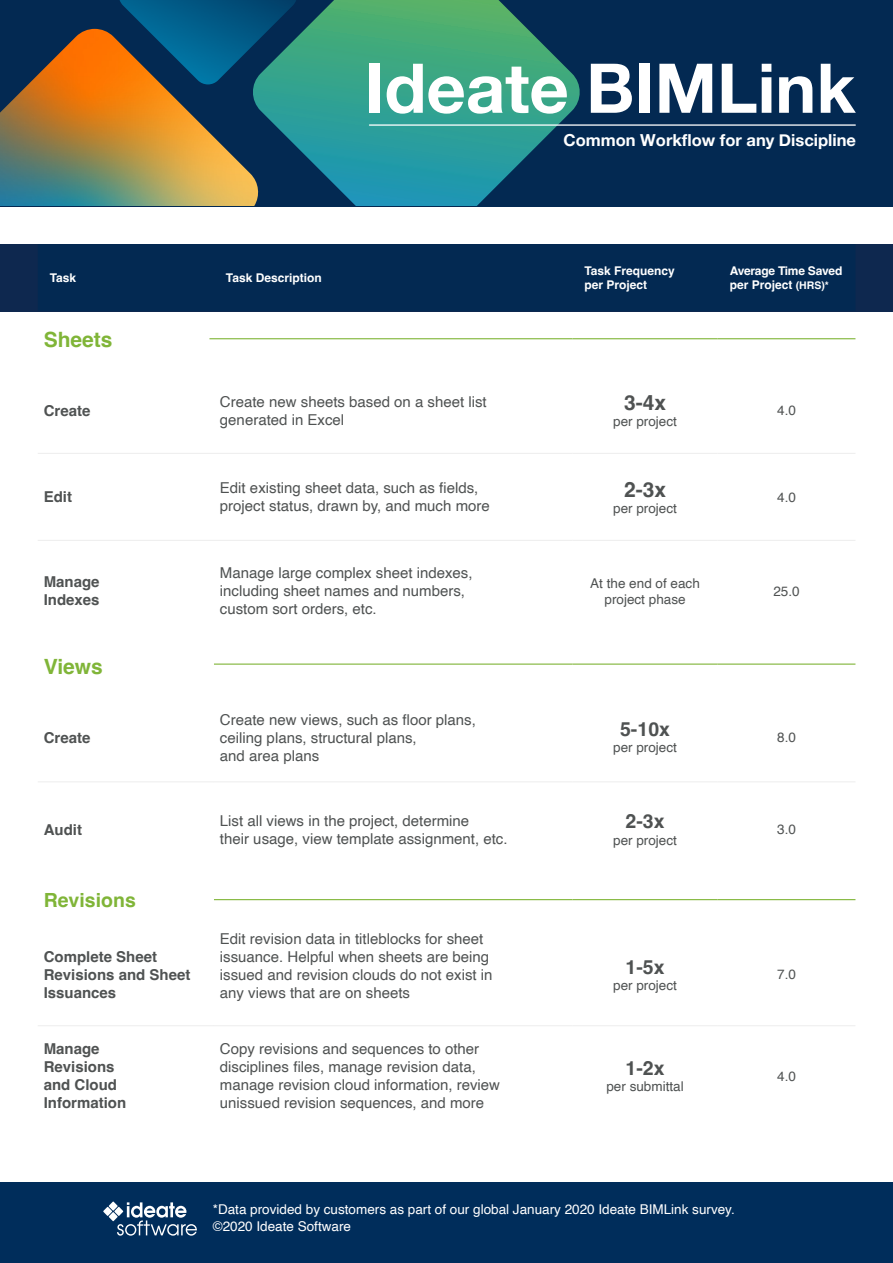
<style>
.page{position:relative;width:893px;height:1263px;background:#fff}
.page>*{position:absolute;margin:0;border:0;box-sizing:border-box;transform-origin:0 0}
.t1{font:700 21px "Helvetica";color:#80b538}
.t2{font:700 21px "Helvetica";color:#4f5252}
.t3{font:700 19.5px "Helvetica";color:#4f5252}
.t4{font:700 19.5px "Helvetica";color:#80b538}
.t5{font:700 16.5px "Helvetica Neue";color:#fff}
.t6{font:15px/18px "Helvetica";color:#4f5252}
.t7{font:700 15px/18px "Helvetica";color:#4f5252}
.t8{font:13.5px/16.2px "Helvetica";color:#4f5252;text-align:center}
.t9{font:13.5px "Helvetica";color:#fff}
.t10{font:700 12px/14.4px "Helvetica";color:#fff}
.t11{font:700 12px/14.4px "Helvetica";letter-spacing:-.02em;color:#fff}
.s1{font-size:10.5px}
</style>
<div class="page">
<div style="left:0;top:244px;width:893px;height:67px;background:#0e284f"></div>
<div style="left:0;top:1182px;width:893px;height:81px;background:#002d5b"></div>
<svg style="left:103px;top:1207px;width:9px;height:9px"></svg>
<svg style="left:109px;top:1201px;width:88px;height:35px"></svg>
<div style="left:38px;top:244px;width:817px;height:67px;background:#032952"></div>
<hr style="left:38px;top:453px;width:176px;height:1px;background:#ededed">
<hr style="left:214px;top:453px;width:358px;height:1px;background:#ededed">
<hr style="left:572px;top:453px;width:146px;height:1px;background:#ededed">
<hr style="left:718px;top:453px;width:137px;height:1px;background:#ededed">
<hr style="left:38px;top:540px;width:176px;height:1px;background:#ededed">
<hr style="left:214px;top:540px;width:358px;height:1px;background:#ededed">
<hr style="left:572px;top:540px;width:146px;height:1px;background:#ededed">
<hr style="left:718px;top:540px;width:137px;height:1px;background:#ededed">
<hr style="left:214px;top:663px;width:358px;height:2px;background:#80b538">
<hr style="left:572px;top:663px;width:146px;height:2px;background:#80b538">
<hr style="left:718px;top:663px;width:137px;height:2px;background:#80b538">
<hr style="left:214px;top:899px;width:358px;height:1px;background:#80b538">
<hr style="left:572px;top:899px;width:146px;height:1px;background:#80b538">
<hr style="left:718px;top:899px;width:137px;height:1px;background:#80b538">
<hr style="left:38px;top:781px;width:176px;height:1px;background:#ededed">
<hr style="left:214px;top:781px;width:358px;height:1px;background:#ededed">
<hr style="left:572px;top:781px;width:146px;height:1px;background:#ededed">
<hr style="left:718px;top:781px;width:137px;height:1px;background:#ededed">
<hr style="left:38px;top:1025px;width:176px;height:1px;background:#ededed">
<hr style="left:214px;top:1025px;width:358px;height:1px;background:#ededed">
<hr style="left:572px;top:1025px;width:146px;height:1px;background:#ededed">
<hr style="left:718px;top:1025px;width:137px;height:1px;background:#ededed">
<hr style="left:209px;top:338px;width:363px;height:1px;background:#80b538">
<hr style="left:572px;top:338px;width:146px;height:1px;background:#80b538">
<hr style="left:718px;top:338px;width:137px;height:1px;background:#80b538">
<div style="left:0;top:0;width:893px;height:206px;background:#032952"></div>
<svg style="left:260px;top:0;width:320px;height:206px"></svg>
<img style="left:0;top:29px;width:260px;height:177px">
<img style="left:120px;top:0;width:176px;height:84px">
<div style="left:369px;top:64px;width:11px;height:49px;background:#fff"></div>
<svg style="left:387px;top:64px;width:180px;height:50px;background:#92cdbb"></svg>
<svg style="left:591px;top:64px;width:41px;height:49px"></svg>
<div style="left:639px;top:64px;width:11px;height:49px;background:#fff"></div>
<svg style="left:659px;top:64px;width:53px;height:49px"></svg>
<svg style="left:722px;top:64px;width:34px;height:49px"></svg>
<svg style="left:762px;top:64px;width:9px;height:49px"></svg>
<svg style="left:779px;top:76px;width:33px;height:37px"></svg>
<svg style="left:821px;top:64px;width:35px;height:49px"></svg>
<hr style="left:369px;top:124px;width:487px;height:2px;background:#fff">
<p class="t5" style="left:563px;top:127px;width:294px">Common Workflow for any Discipline</p>
<p class="t10" style="left:50px;top:272px;width:28px">Task</p>
<p class="t10" style="left:226px;top:272px;width:97px">Task Description</p>
<p class="t10" style="left:584px;top:265px;width:92px">Task Frequency per Project</p>
<p class="t11" style="left:730px;top:265px;width:114px">Average Time Saved per Project <span class="s1">(HRS)*</span></p>
<p class="t1" style="left:44px;top:326px;width:70px">Sheets</p>
<p class="t7" style="left:44px;top:403px;width:48px">Create</p>
<p class="t6" style="left:220px;top:393px;width:268px">Create new sheets based on a sheet list generated in Excel</p>
<p class="t2" style="left:624px;top:389px;width:44px">3-4x</p>
<p class="t8" style="left:613px;top:413px;width:65px">per project</p>
<p class="t7" style="left:44px;top:490px;width:30px">Edit</p>
<p class="t6" style="left:220px;top:480px;width:271px">Edit existing sheet data, such as fields, project status, drawn by, and much more</p>
<p class="t2" style="left:624px;top:476px;width:44px">2-3x</p>
<p class="t8" style="left:613px;top:500px;width:65px">per project</p>
<p class="t8" style="left:777px;top:403px;width:20px">4.0</p>
<p class="t8" style="left:777px;top:489px;width:20px">4.0</p>
<p class="t7" style="left:44px;top:575px;width:57px">Manage<br>Indexes</p>
<p class="t6" style="left:220px;top:564px;width:254px">Manage large complex sheet indexes, including sheet names and numbers, custom sort orders, etc.</p>
<p class="t8" style="left:590px;top:575px;width:111px">At the end of each project phase</p>
<p class="t8" style="left:773px;top:583px;width:28px">25.0</p>
<p class="t1" style="left:44px;top:654px;width:61px">Views</p>
<p class="t7" style="left:44px;top:730px;width:48px">Create</p>
<p class="t6" style="left:220px;top:711px;width:257px">Create new views, such as floor plans, ceiling plans, structural plans,<br>and area plans</p>
<p class="t3" style="left:620px;top:717px;width:51px">5-10x</p>
<p class="t8" style="left:613px;top:740px;width:65px">per project</p>
<p class="t7" style="left:44px;top:822px;width:40px">Audit</p>
<p class="t6" style="left:220px;top:812px;width:289px">List all views in the project, determine<br>their usage, view template assignment, etc.</p>
<p class="t3" style="left:626px;top:809px;width:41px">2-3x</p>
<p class="t8" style="left:613px;top:832px;width:65px">per project</p>
<p class="t4" style="left:44px;top:888px;width:94px">Revisions</p>
<p class="t7" style="left:44px;top:949px;width:148px">Complete Sheet<br>Revisions and Sheet<br>Issuances</p>
<p class="t6" style="left:220px;top:930px;width:274px">Edit revision data in titleblocks for sheet issuance. Helpful when sheets are being issued and revision clouds do not exist in any views that are on sheets</p>
<p class="t7" style="left:44px;top:1042px;width:84px">Manage<br>Revisions and Cloud<br>Information</p>
<p class="t6" style="left:220px;top:1040px;width:282px">Copy revisions and sequences to other disciplines files, manage revision data, manage revision cloud information, review unissued revision sequences, and more</p>
<p class="t3" style="left:626px;top:955px;width:41px">1-5x</p>
<p class="t8" style="left:613px;top:977px;width:65px">per project</p>
<p class="t3" style="left:626px;top:1056px;width:41px">1-2x</p>
<p class="t8" style="left:606px;top:1079px;width:79px">per submittal</p>
<p class="t9" style="left:213px;top:1199px;width:524px">*Data provided by customers as part of our global January 2020 Ideate BIMLink survey.</p>
<p class="t9" style="left:213px;top:1216px;width:140px">©2020 Ideate Software</p>
<p class="t8" style="left:777px;top:729px;width:20px">8.0</p>
<p class="t8" style="left:777px;top:822px;width:20px">3.0</p>
<p class="t8" style="left:777px;top:967px;width:20px">7.0</p>
<p class="t8" style="left:777px;top:1068px;width:20px">4.0</p>
</div>
